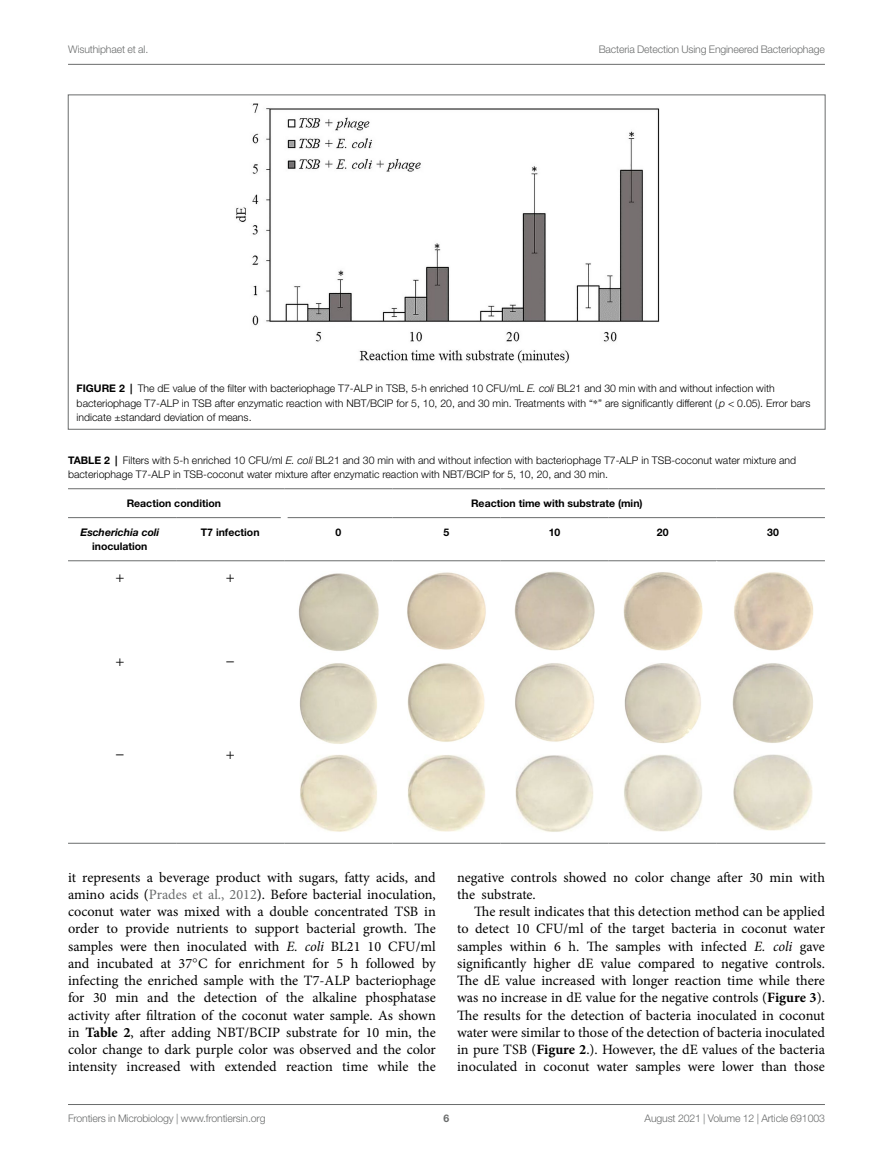
<style>
.page{position:relative;width:893px;height:1170px;background:#fff}
.page>*{position:absolute;margin:0;border:0;box-sizing:border-box;transform-origin:0 0}
.TB_TX{font:300 15px "Helvetica Neue LT Std";color:#000}
.TEXT{font:14.25px/17.2px "Minion Pro";color:#000;text-align:justify}
.FIG_LEG{font:300 10.5px/14.2px "Helvetica Neue LT Std";color:#000}
.TT{font:300 10.5px/14.2px "Helvetica Neue LT Std";color:#000}
.t1{font:300 10.5px "Helvetica Neue LT Std";letter-spacing:-.015em;color:#6a6c6c}
.TB_STH{font:700 10.5px "Helvetica Neue LT Std";color:#000}
.TB_CH{font:italic 700 10.5px/14.2px "Helvetica Neue LT Std";color:#000;text-align:center}
.TB_CH-2{font:700 10.5px "Helvetica Neue LT Std";color:#000}
.t2{font:700 10.5px "Helvetica Neue LT Std";color:#6a6c6c}
.s1{font-weight:700}
.s2{font-style:italic}
.s3{font-family:"STIX General";font-weight:400}
.s4{font-style:normal}
.s5{color:#6a6c6c}
.s6{font-family:"STIX General"}
</style>
<div class="page">
<hr style="left:68px;top:64px;width:757px;height:1px;background:#6a6c6c">
<hr style="left:68px;top:1104px;width:757px;height:1px;background:#6a6c6c">
<img style="left:235px;top:103px;width:424px;height:260px">
<hr style="left:284px;top:488px;width:108px;height:1px;background:#6a6c6c">
<hr style="left:392px;top:488px;width:109px;height:1px;background:#6a6c6c">
<hr style="left:501px;top:488px;width:108px;height:1px;background:#6a6c6c">
<hr style="left:609px;top:488px;width:108px;height:1px;background:#6a6c6c">
<hr style="left:717px;top:488px;width:108px;height:1px;background:#6a6c6c">
<hr style="left:68px;top:488px;width:108px;height:1px;background:#6a6c6c">
<hr style="left:176px;top:488px;width:108px;height:1px;background:#6a6c6c">
<hr style="left:176px;top:517px;width:108px;height:1px;background:#6a6c6c">
<hr style="left:176px;top:560px;width:108px;height:1px;background:#6a6c6c">
<hr style="left:284px;top:517px;width:108px;height:1px;background:#6a6c6c">
<hr style="left:284px;top:560px;width:108px;height:1px;background:#6a6c6c">
<hr style="left:392px;top:517px;width:109px;height:1px;background:#6a6c6c">
<hr style="left:392px;top:560px;width:109px;height:1px;background:#6a6c6c">
<hr style="left:501px;top:517px;width:108px;height:1px;background:#6a6c6c">
<hr style="left:501px;top:560px;width:108px;height:1px;background:#6a6c6c">
<hr style="left:609px;top:517px;width:108px;height:1px;background:#6a6c6c">
<hr style="left:609px;top:560px;width:108px;height:1px;background:#6a6c6c">
<hr style="left:717px;top:517px;width:108px;height:1px;background:#6a6c6c">
<hr style="left:717px;top:560px;width:108px;height:1px;background:#6a6c6c">
<hr style="left:68px;top:517px;width:108px;height:1px;background:#6a6c6c">
<hr style="left:68px;top:560px;width:108px;height:1px;background:#6a6c6c">
<hr style="left:68px;top:843px;width:108px;height:1px;background:#6a6c6c">
<hr style="left:176px;top:843px;width:108px;height:1px;background:#6a6c6c">
<hr style="left:284px;top:843px;width:108px;height:1px;background:#6a6c6c">
<hr style="left:392px;top:843px;width:109px;height:1px;background:#6a6c6c">
<hr style="left:501px;top:843px;width:108px;height:1px;background:#6a6c6c">
<hr style="left:609px;top:843px;width:108px;height:1px;background:#6a6c6c">
<hr style="left:717px;top:843px;width:108px;height:1px;background:#6a6c6c">
<img style="left:298px;top:573px;width:81px;height:78px">
<img style="left:407px;top:572px;width:79px;height:78px">
<img style="left:515px;top:571px;width:80px;height:79px">
<img style="left:623px;top:572px;width:79px;height:78px">
<img style="left:734px;top:572px;width:79px;height:78px">
<img style="left:300px;top:663px;width:77px;height:81px">
<img style="left:408px;top:663px;width:77px;height:79px">
<img style="left:515px;top:663px;width:79px;height:79px">
<img style="left:624px;top:663px;width:77px;height:80px">
<img style="left:732px;top:663px;width:81px;height:80px">
<img style="left:300px;top:755px;width:77px;height:77px">
<img style="left:408px;top:755px;width:77px;height:76px">
<img style="left:515px;top:755px;width:78px;height:77px">
<img style="left:624px;top:755px;width:78px;height:76px">
<img style="left:733px;top:754px;width:79px;height:76px">
<div style="left:281px;top:505px;width:7px;height:20px;background:#fff"></div>
<p class="t1" style="left:68px;top:42px;width:82px">Wisuthiphaet et al.</p>
<p class="t1" style="left:599px;top:42px;width:228px">Bacteria Detection Using Engineered Bacteriophage</p>
<p class="FIG_LEG" style="left:77px;top:381px;width:735px"><span class="s1">FIGURE 2 |</span> The dE value of the filter with bacteriophage T7-ALP in TSB, 5-h enriched 10 CFU/mL <span class="s2">E. coli</span> BL21 and 30 min with and without infection with bacteriophage T7-ALP in TSB after enzymatic reaction with NBT/BCIP for 5, 10, 20, and 30 min. Treatments with “<span class="s3">*</span>” are significantly different (<span class="s2">p</span> &lt; 0.05). Error bars indicate ±standard deviation of means.</p>
<p class="TT" style="left:68px;top:452px;width:730px"><span class="s1">TABLE 2 |</span> Filters with 5-h enriched 10 CFU/ml <span class="s2">E. coli</span> BL21 and 30 min with and without infection with bacteriophage T7-ALP in TSB-coconut water mixture and bacteriophage T7-ALP in TSB-coconut water mixture after enzymatic reaction with NBT/BCIP for 5, 10, 20, and 30 min.</p>
<p class="TB_STH" style="left:127px;top:496px;width:96px">Reaction condition</p>
<p class="TB_STH" style="left:471px;top:496px;width:173px">Reaction time with substrate (min)</p>
<p class="TB_CH" style="left:80px;top:524px;width:80px">Escherichia coli <span class="s4">inoculation</span></p>
<p class="TB_CH-2" style="left:201px;top:525px;width:60px">T7 infection</p>
<p class="TB_CH-2" style="left:335px;top:525px;width:7px">0</p>
<p class="TB_CH-2" style="left:444px;top:525px;width:7px">5</p>
<p class="TB_CH-2" style="left:549px;top:525px;width:13px">10</p>
<p class="TB_CH-2" style="left:657px;top:525px;width:13px">20</p>
<p class="TB_CH-2" style="left:767px;top:525px;width:13px">30</p>
<p class="TB_TX" style="left:115px;top:567px;width:10px">+</p>
<p class="TB_TX" style="left:226px;top:567px;width:10px">+</p>
<p class="TB_TX" style="left:115px;top:652px;width:10px">+</p>
<p class="TB_TX" style="left:226px;top:652px;width:9px">–</p>
<p class="TB_TX" style="left:116px;top:744px;width:9px">–</p>
<p class="TB_TX" style="left:226px;top:744px;width:10px">+</p>
<p class="TEXT" style="left:68px;top:868px;width:369px">it represents a beverage product with sugars, fatty acids, and amino acids (<span class="s5">Prades et al., 2012</span>). Before bacterial inoculation, coconut water was mixed with a double concentrated TSB in order to provide nutrients to support bacterial growth. The samples were then inoculated with <span class="s2">E. coli</span> BL21 10 CFU/ml and incubated at 37<span class="s6">°</span>C for enrichment for 5 h followed by infecting the enriched sample with the T7-ALP bacteriophage for 30 min and the detection of the alkaline phosphatase activity after filtration of the coconut water sample. As shown in <span class="s1">Table 2</span>, after adding NBT/BCIP substrate for 10 min, the color change to dark purple color was observed and the color intensity increased with extended reaction time while the</p>
<p class="TEXT" style="left:457px;top:868px;width:369px">negative controls showed no color change after 30 min with the substrate.</p>
<p class="TEXT" style="left:457px;top:902px;width:369px;text-indent:17px">The result indicates that this detection method can be applied to detect 10 CFU/ml of the target bacteria in coconut water samples within 6 h. The samples with infected <span class="s2">E. coli</span> gave significantly higher dE value compared to negative controls.<br>The dE value increased with longer reaction time while there was no increase in dE value for the negative controls (<span class="s1">Figure 3</span>).<br>The results for the detection of bacteria inoculated in coconut water were similar to those of the detection of bacteria inoculated in pure TSB (<span class="s1">Figure 2</span>.). However, the dE values of the bacteria inoculated in coconut water samples were lower than those</p>
<p class="t1" style="left:68px;top:1111px;width:199px">Frontiers in Microbiology | www.frontiersin.org</p>
<p class="t2" style="left:444px;top:1111px;width:7px">6</p>
<p class="t1" style="left:645px;top:1111px;width:182px">August 2021 | Volume 12 | Article 691003</p>
</div>
